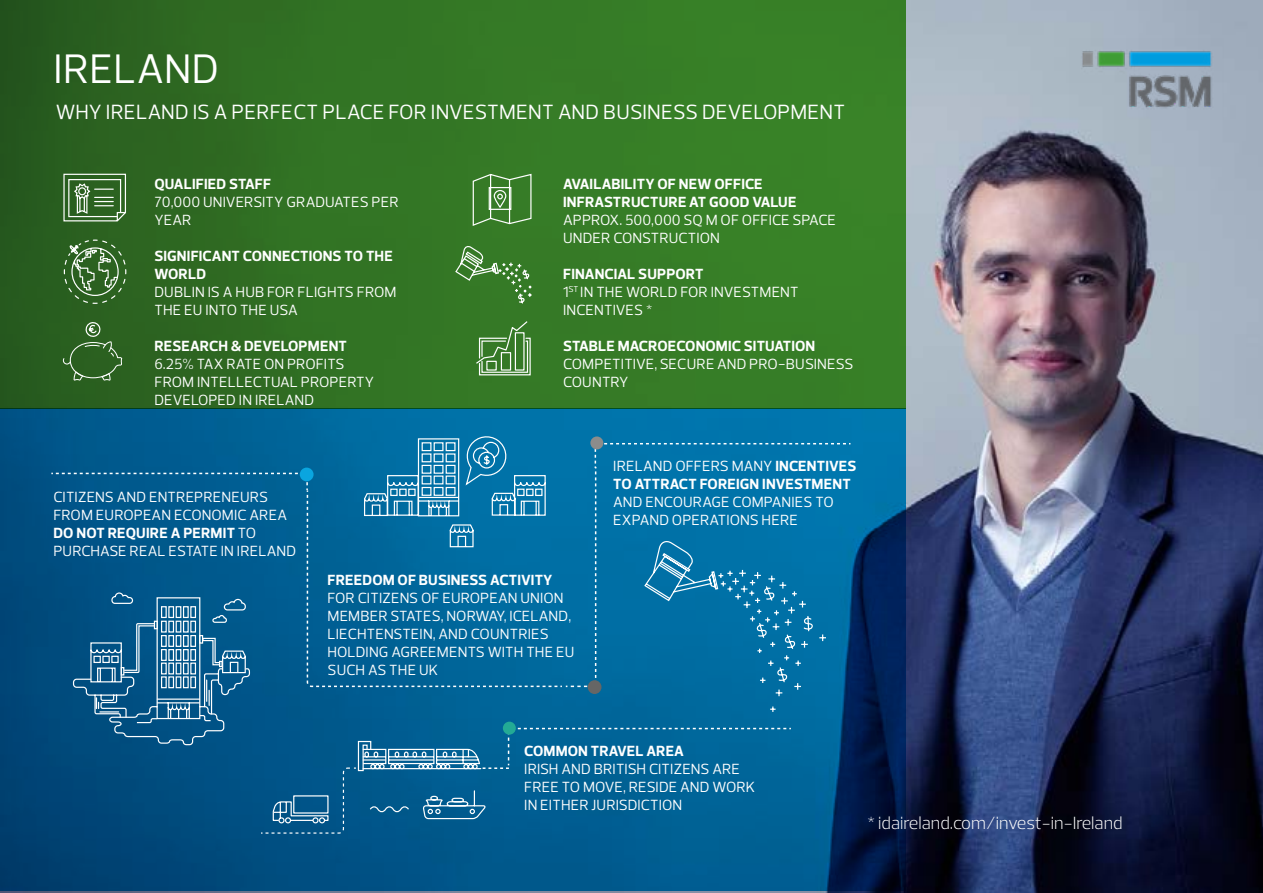
<style>
.page{position:relative;width:1263px;height:893px;background:#fff}
.page>*{position:absolute;margin:0;border:0;box-sizing:border-box;transform-origin:0 0}
.t1{font:42px "Prelo";letter-spacing:.015em;color:#fff}
.t2{font:21px "Prelo";letter-spacing:.015em;color:#fff}
.t3{font:300 18px "Prelo";color:#fff}
.t4{font:15px/18px "Prelo";letter-spacing:.015em;color:#fff}
.t5{font:700 15px/18px "Prelo";letter-spacing:.015em;color:#fff}
.s1{font-weight:700}
.s2{font-weight:400}
</style>
<div class="page">
<img style="left:0;top:1px;width:1263px;height:892px">
<div style="left:0;top:1px;width:906px;height:408px;background:linear-gradient(to right,#2a5f1f,#3b8829)"></div>
<svg style="left:0;top:409px;width:906px;height:482px;background:#004c7f"></svg>
<svg style="left:50px;top:434px;width:802px;height:400px;background:#086799"></svg>
<div style="left:503px;top:722px;width:13px;height:13px;background:#23aa95;border-radius:50%"></div>
<div style="left:590px;top:436px;width:13px;height:13px;background:#8c8c8b;border-radius:50%"></div>
<img style="left:1069px;top:38px;width:155px;height:82px">
<svg style="left:63px;top:239px;width:64px;height:65px;background:#4b7841"></svg>
<svg style="left:63px;top:173px;width:64px;height:49px;background:#5d8654"></svg>
<svg style="left:63px;top:320px;width:59px;height:61px;background:#3c6d32"></svg>
<svg style="left:472px;top:173px;width:60px;height:54px;background:#558f48"></svg>
<svg style="left:454px;top:244px;width:79px;height:60px;background:#49863b"></svg>
<svg style="left:475px;top:320px;width:56px;height:56px;background:#5e9452"></svg>
<h1 class="t1" style="left:53px;top:43px;width:167px">IRELAND</h1>
<h2 class="t2" style="left:56px;top:99px;width:791px">WHY IRELAND IS A PERFECT PLACE FOR INVESTMENT AND BUSINESS DEVELOPMENT</h2>
<p class="t5" style="left:155px;top:175px;width:118px">QUALIFIED STAFF</p>
<p class="t4" style="left:154px;top:193px;width:246px">70,000 UNIVERSITY GRADUATES PER<br>YEAR</p>
<p class="t5" style="left:155px;top:247px;width:240px">SIGNIFICANT CONNECTIONS TO THE<br>WORLD</p>
<p class="t4" style="left:155px;top:283px;width:244px">DUBLIN IS A HUB FOR FLIGHTS FROM<br>THE EU INTO THE USA</p>
<p class="t5" style="left:155px;top:337px;width:194px">RESEARCH &amp; DEVELOPMENT</p>
<p class="t4" style="left:154px;top:355px;width:221px">6.25% TAX RATE ON PROFITS<br>FROM INTELLECTUAL PROPERTY<br>DEVELOPED IN IRELAND</p>
<p class="t4" style="left:53px;top:488px;width:244px">CITIZENS AND ENTREPRENEURS<br>FROM EUROPEAN ECONOMIC AREA<br><span class="s1">DO NOT REQUIRE A PERMIT</span> TO<br>PURCHASE REAL ESTATE IN IRELAND</p>
<p class="t5" style="left:563px;top:175px;width:235px">AVAILABILITY OF NEW OFFICE<br>INFRASTRUCTURE AT GOOD VALUE</p>
<p class="t4" style="left:563px;top:211px;width:274px">APPROX. 500,000 SQ M OF OFFICE SPACE<br>UNDER CONSTRUCTION</p>
<p class="t4" style="left:563px;top:265px;width:237px"><span class="s1">FINANCIAL SUPPORT<br></span>1<sup>ST</sup> IN THE WORLD FOR INVESTMENT<br>INCENTIVES *</p>
<p class="t5" style="left:563px;top:337px;width:254px">STABLE MACROECONOMIC SITUATION</p>
<p class="t4" style="left:563px;top:355px;width:292px">COMPETITIVE, SECURE AND PRO-BUSINESS<br>COUNTRY</p>
<p class="t5" style="left:613px;top:457px;width:245px"><span class="s2">IRELAND OFFERS MANY</span> INCENTIVES<br>TO ATTRACT FOREIGN INVESTMENT</p>
<p class="t4" style="left:613px;top:493px;width:222px">AND ENCOURAGE COMPANIES TO<br>EXPAND OPERATIONS HERE</p>
<p class="t5" style="left:327px;top:571px;width:227px">FREEDOM OF BUSINESS ACTIVITY</p>
<p class="t4" style="left:327px;top:589px;width:248px">FOR CITIZENS OF EUROPEAN UNION<br>MEMBER STATES, NORWAY, ICELAND,<br>LIECHTENSTEIN, AND COUNTRIES<br>HOLDING AGREEMENTS WITH THE EU<br>SUCH AS THE UK</p>
<p class="t5" style="left:524px;top:742px;width:161px">COMMON TRAVEL AREA</p>
<p class="t4" style="left:524px;top:760px;width:232px">IRISH AND BRITISH CITIZENS ARE<br>FREE TO MOVE, RESIDE AND WORK<br>IN EITHER JURISDICTION</p>
<p class="t3" style="left:867px;top:812px;width:257px">* idaireland.com/invest-in-Ireland</p>
</div>
